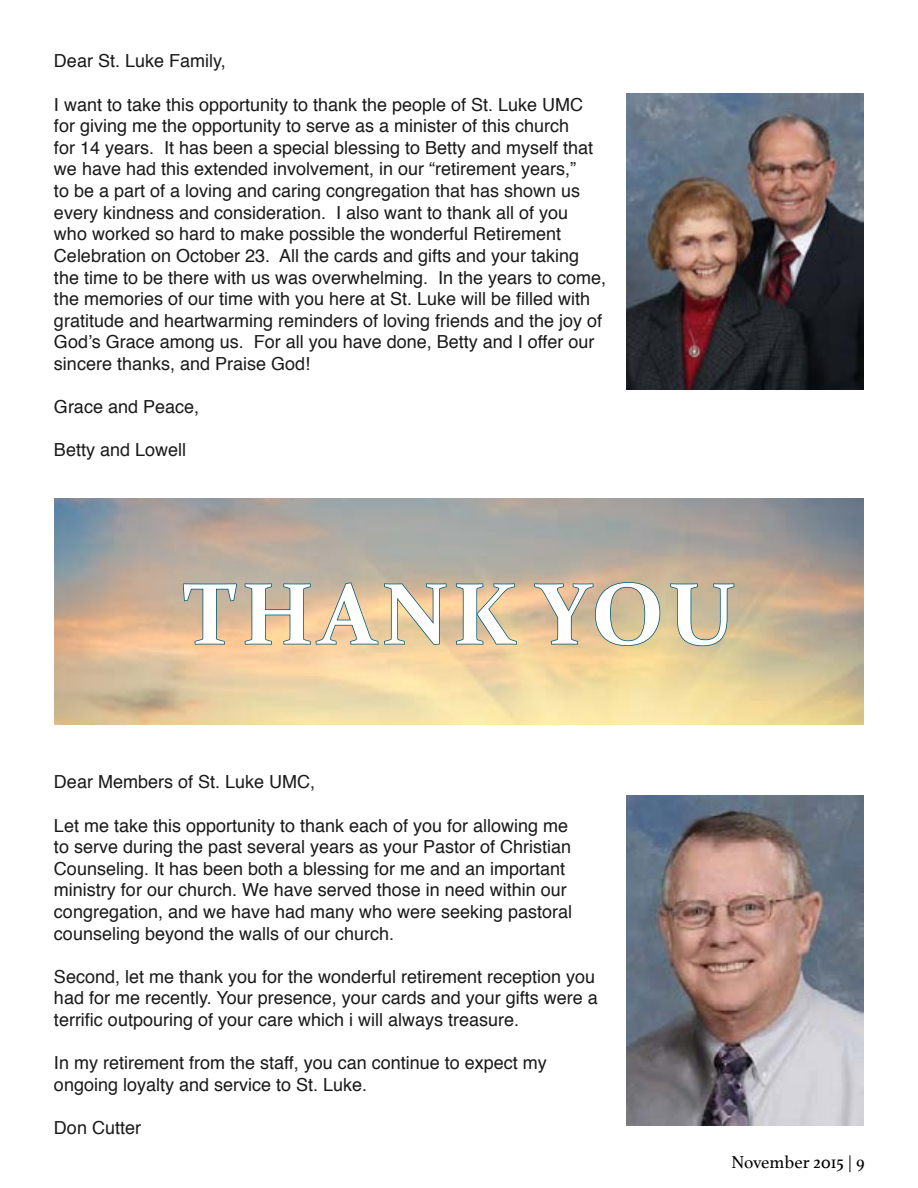
<style>
.page{position:relative;width:918px;height:1188px;background:#fff}
.page>*{position:absolute;margin:0;border:0;box-sizing:border-box;transform-origin:0 0}
.t1{font:700 87px "Constantia";letter-spacing:.06em;color:#fff}
.t2{font:18px/21.6px "Helvetica";color:#1a1a1a}
.t3{font:18px "Athelas";color:#000}
</style>
<div class="page">
<img style="left:627px;top:93px;width:237px;height:297px">
<img style="left:627px;top:795px;width:237px;height:330px">
<img style="left:54px;top:498px;width:810px;height:226px">
<svg style="left:182px;top:583px;width:56px;height:62px;background:#bdac93"></svg>
<svg style="left:244px;top:581px;width:204px;height:65px;background:#c6b596"></svg>
<svg style="left:455px;top:583px;width:63px;height:62px;background:#c5b493"></svg>
<svg style="left:533px;top:581px;width:128px;height:66px;background:#c2b392"></svg>
<svg style="left:669px;top:583px;width:67px;height:64px;background:#b5b093"></svg>
<p class="t2" style="left:54px;top:51px;width:173px">Dear St. Luke Family,</p>
<p class="t2" style="left:54px;top:94px;width:554px">I want to take this opportunity to thank the people of St. Luke UMC for giving me the opportunity to serve as a minister of this church<br>for 14 years. It has been a special blessing to Betty and myself that we have had this extended involvement, in our “retirement years,”<br>to be a part of a loving and caring congregation that has shown us every kindness and consideration. I also want to thank all of you<br>who worked so hard to make possible the wonderful Retirement Celebration on October 23. All the cards and gifts and your taking the time to be there with us was overwhelming. In the years to come, the memories of our time with you here at St. Luke will be filled with gratitude and heartwarming reminders of loving friends and the joy of God’s Grace among us. For all you have done, Betty and I offer our sincere thanks, and Praise God!</p>
<p class="t2" style="left:54px;top:397px;width:147px">Grace and Peace,</p>
<p class="t2" style="left:54px;top:440px;width:134px">Betty and Lowell</p>
<h1 class="t1" style="left:183px;top:554px;width:554px">THANK YOU</h1>
<p class="t2" style="left:54px;top:772px;width:263px">Dear Members of St. Luke UMC,</p>
<p class="t2" style="left:54px;top:815px;width:520px">Let me take this opportunity to thank each of you for allowing me to serve during the past several years as your Pastor of Christian Counseling. It has been both a blessing for me and an important ministry for our church. We have served those in need within our congregation, and we have had many who were seeking pastoral counseling beyond the walls of our church.</p>
<p class="t2" style="left:54px;top:966px;width:545px">Second, let me thank you for the wonderful retirement reception you had for me recently. Your presence, your cards and your gifts were a terrific outpouring of your care which i will always treasure.</p>
<p class="t2" style="left:54px;top:1053px;width:494px">In my retirement from the staff, you can continue to expect my ongoing loyalty and service to St. Luke.</p>
<p class="t2" style="left:54px;top:1117px;width:89px">Don Cutter</p>
<p class="t3" style="left:732px;top:1148px;width:135px">November 2015 | 9</p>
</div>
